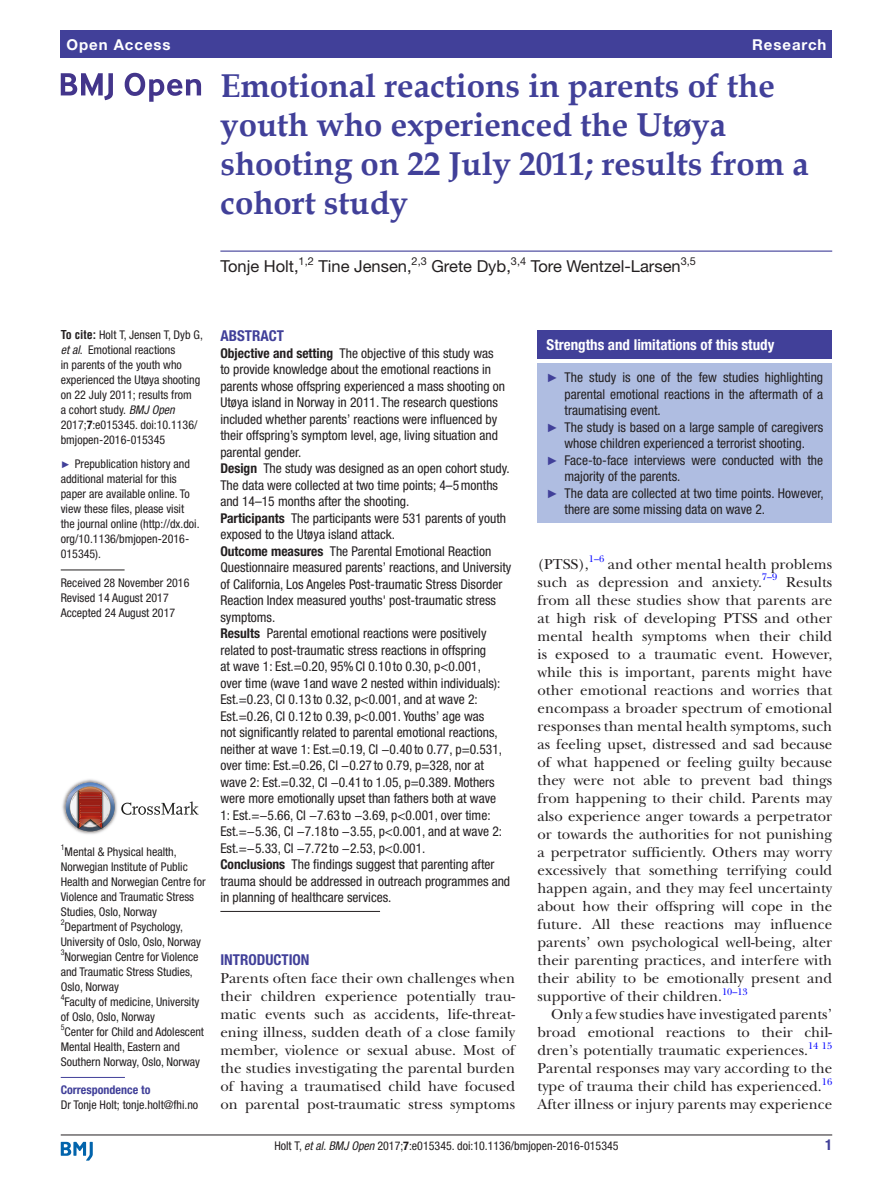
<style>
.page{position:relative;width:893px;height:1191px;background:#fff}
.page>*{position:absolute;margin:0;border:0;box-sizing:border-box;transform-origin:0 0}
.t1{font:700 33px/39px "Book Antiqua";color:#414099}
.t2{font:16.5px "Helvetica Neue LT Std";color:#231f20}
.t3{font:15px/18px "New Baskerville";color:#231f20;text-align:justify}
.t4{font:700 condensed 15px "Helvetica Neue LT Std";color:#fff}
.t5{font:700 condensed 15px "Helvetica Neue LT Std";color:#414099}
.t6{font:700 15px "Helvetica Neue LT Std";letter-spacing:.065em;color:#fff}
.t7{font:condensed 13.5px/16.5px "Helvetica Neue LT Std";color:#231f20}
.t8{font:condensed 12px/15px "Helvetica Neue LT Std";color:#231f20}
.t9{font:700 condensed 12px "Helvetica Neue LT Std";color:#414099}
.t10{font:10.95px "Helvetica Neue LT Std";color:#231f20}
.t11{font:9.9px "New Baskerville";color:#00f}
.t12{font:condensed 7.95px "Helvetica Neue LT Std";color:#231f20}
.s1{font-family:"Helvetica LT Std";font-weight:700}
.s2{font-style:italic}
.s3{font-weight:700}
.s4{font-family:"Arial";font-stretch:normal;font-size:9.75px;color:#414099}
.s5{font-family:"Arial";font-stretch:normal;font-size:12px;color:#414099}
</style>
<div class="page">
<hr style="left:61px;top:1134px;width:771px;height:1px;background:#231f20">
<svg style="left:61px;top:1141px;width:32px;height:19px"></svg>
<div style="left:61px;top:31px;width:771px;height:27px;background:#414099"></div>
<hr style="left:220px;top:911px;width:160px;height:1px;background:#231f20">
<hr style="left:220px;top:250px;width:612px;height:2px;background:#414099">
<hr style="left:61px;top:569px;width:64px;height:1px;background:#231f20">
<hr style="left:61px;top:1077px;width:64px;height:1px;background:#414099">
<svg style="left:61px;top:73px;width:52px;height:27px"></svg>
<svg style="left:125px;top:73px;width:76px;height:29px"></svg>
<img style="left:62px;top:779px;width:55px;height:55px">
<svg style="left:66px;top:782px;width:49px;height:49px"></svg>
<svg style="left:121px;top:801px;width:78px;height:13px"></svg>
<div style="left:538px;top:331px;width:294px;height:28px;background:#414099"></div>
<div style="left:538px;top:363px;width:294px;height:160px;background:#afbde1"></div>
<p class="t6" style="left:66px;top:35px;width:106px">Open Access</p>
<p class="t6" style="left:752px;top:35px;width:76px">Research</p>
<h1 class="t1" style="left:220px;top:66px;width:590px">Emotional reactions in parents of the youth who experienced the Utøya shooting on 22 July 2011; results from a cohort study</h1>
<p class="t2" style="left:220px;top:257px;width:80px">Tonje Holt,</p>
<p class="t10" style="left:299px;top:254px;width:17px">1,2</p>
<p class="t2" style="left:318px;top:257px;width:95px">Tine Jensen,</p>
<p class="t10" style="left:412px;top:254px;width:17px">2,3</p>
<p class="t2" style="left:431px;top:257px;width:81px">Grete Dyb,</p>
<p class="t10" style="left:511px;top:254px;width:17px">3,4</p>
<p class="t2" style="left:531px;top:257px;width:152px">Tore Wentzel-Larsen</p>
<p class="t10" style="left:681px;top:254px;width:17px">3,5</p>
<p class="t8" style="left:61px;top:327px;width:144px"><span class="s1">To cite:</span> Holt T, Jensen T, Dyb G, <span class="s2">et al</span>. Emotional reactions<br>in parents of the youth who experienced the Utøya shooting on 22 July 2011; results from<br>a cohort study. <span class="s2">BMJ Open<br></span>2017;<span class="s3">7</span>:e015345. doi:10.1136/ bmjopen-2016-015345</p>
<p class="t8" style="left:61px;top:456px;width:140px"><span class="s4">►</span> Prepublication history and additional material for this paper are available online. To view these files, please visit the journal online (http://dx.doi. org/10.1136/bmjopen-2016-<br>015345).</p>
<p class="t8" style="left:61px;top:575px;width:130px">Received 28 November 2016<br>Revised 14 August 2017<br>Accepted 24 August 2017</p>
<p class="t12" style="left:61px;top:843px;width:5px">1</p>
<p class="t8" style="left:61px;top:844px;width:146px;text-indent:4px">Mental &amp; Physical health,<br>Norwegian Institute of Public<br>Health and Norwegian Centre for<br>Violence and Traumatic Stress<br>Studies, Oslo, Norway</p>
<p class="t12" style="left:61px;top:918px;width:5px">2</p>
<p class="t8" style="left:61px;top:919px;width:142px;text-indent:4px">Department of Psychology,<br>University of Oslo, Oslo, Norway</p>
<p class="t12" style="left:61px;top:948px;width:5px">3</p>
<p class="t8" style="left:61px;top:949px;width:145px;text-indent:4px">Norwegian Centre for Violence and Traumatic Stress Studies,<br>Oslo, Norway<br><sup>4</sup>Faculty of medicine, University of Oslo, Oslo, Norway<br><sup>5</sup>Center for Child and Adolescent<br>Mental Health, Eastern and<br>Southern Norway, Oslo, Norway</p>
<p class="t9" style="left:61px;top:1082px;width:91px">Correspondence to</p>
<p class="t8" style="left:61px;top:1097px;width:139px">Dr Tonje Holt; tonje.holt@fhi.no</p>
<p class="t5" style="left:220px;top:327px;width:65px">Abstract</p>
<p class="t7" style="left:220px;top:345px;width:293px"><span class="s3">Objective and setting</span> The objective of this study was<br>to provide knowledge about the emotional reactions in parents whose offspring experienced a mass shooting on Utøya island in Norway in 2011. The research questions included whether parents’ reactions were influenced by their offspring’s symptom level, age, living situation and parental gender.<br><span class="s3">Design</span> The study was designed as an open cohort study.<br>The data were collected at two time points; 4–5months and 14–15 months after the shooting.<br><span class="s3">Participants</span> The participants were 531 parents of youth exposed to the Utøya island attack.<br><span class="s3">Outcome measures</span> The Parental Emotional Reaction Questionnaire measured parents’ reactions, and University of California, Los Angeles Post-traumatic Stress Disorder Reaction Index measured youths' post-traumatic stress symptoms.<br><span class="s3">Results</span> Parental emotional reactions were positively related to post-traumatic stress reactions in offspring<br>at wave 1: Est.=0.20, 95%CI 0.10 to 0.30, p&lt;0.001,<br>over time (wave 1and wave 2 nested within individuals):<br>Est.=0.23, CI 0.13 to 0.32, p&lt;0.001, and at wave 2:<br>Est.=0.26, CI 0.12 to 0.39, p&lt;0.001. Youths’ age was<br>not significantly related to parental emotional reactions, neither at wave 1: Est.=0.19, CI −0.40 to 0.77, p=0.531, over time: Est.=0.26, CI −0.27 to 0.79, p=328, nor at wave 2: Est.=0.32, CI −0.41 to 1.05, p=0.389. Mothers were more emotionally upset than fathers both at wave<br>1: Est.=−5.66, CI −7.63 to −3.69, p&lt;0.001, over time:<br>Est.=−5.36, CI −7.18 to −3.55, p&lt;0.001, and at wave 2:<br>Est.=−5.33, CI −7.72 to −2.53, p&lt;0.001.<br><span class="s3">Conclusions</span> The findings suggest that parenting after trauma should be addressed in outreach programmes and in planning of healthcare services.</p>
<p class="t5" style="left:220px;top:951px;width:91px">Introduction</p>
<p class="t3" style="left:220px;top:969px;width:296px">Parents often face their own challenges when their children experience potentially trau&shy;matic events such as accidents, life-threat&shy;ening illness, sudden death of a close family member, violence or sexual abuse. Most of the studies investigating the parental burden of having a traumatised child have focused on parental post-traumatic stress symptoms</p>
<p class="t4" style="left:547px;top:336px;width:229px">Strengths and limitations of this study</p>
<p class="t7" style="left:547px;top:369px;width:278px"><span class="s5">►</span> The study is one of the few studies highlighting</p>
<p class="t7" style="left:565px;top:385px;width:260px">parental emotional reactions in the aftermath of a</p>
<p class="t7" style="left:565px;top:402px;width:98px">traumatising event.</p>
<p class="t7" style="left:547px;top:418px;width:278px"><span class="s5">►</span> The study is based on a large sample of caregivers</p>
<p class="t7" style="left:565px;top:435px;width:242px">whose children experienced a terrorist shooting.</p>
<p class="t7" style="left:547px;top:451px;width:278px"><span class="s5">►</span> Face-to-face interviews were conducted with the</p>
<p class="t7" style="left:565px;top:468px;width:117px">majority of the parents.</p>
<p class="t7" style="left:547px;top:484px;width:279px"><span class="s5">►</span> The data are collected at two time points. However,</p>
<p class="t7" style="left:565px;top:501px;width:202px">there are some missing data on wave 2.</p>
<p class="t3" style="left:538px;top:555px;width:296px">(PTSS),<sup>1–6</sup> and other mental health problems such as depression and anxiety.</p>
<p class="t11" style="left:762px;top:571px;width:17px">7–9</p>
<p class="t3" style="left:538px;top:573px;width:296px;text-indent:249px">Results from all these studies show that parents are at high risk of developing PTSS and other mental health symptoms when their child is exposed to a traumatic event. However, while this is important, parents might have other emotional reactions and worries that encompass a broader spectrum of emotional responses than mental health symptoms, such as feeling upset, distressed and sad because of what happened or feeling guilty because they were not able to prevent bad things from happening to their child. Parents may also experience anger towards a perpetrator or towards the authorities for not punishing a perpetrator sufficiently. Others may worry excessively that something terrifying could happen again, and they may feel uncertainty about how their offspring will cope in the future. All these reactions may influence parents’ own psychological well-being, alter their parenting practices, and interfere with their ability to be emotionally present and supportive of their children.</p>
<p class="t11" style="left:722px;top:985px;width:27px">10–13</p>
<p class="t3" style="left:538px;top:1005px;width:296px;text-indent:14px">Only a few studies have investigated parents’ broad emotional reactions to their chil&shy;dren’s potentially traumatic experiences.</p>
<p class="t11" style="left:808px;top:1039px;width:26px">14 15</p>
<p class="t3" style="left:538px;top:1059px;width:296px">Parental responses may vary according to the type of trauma their child has experienced.</p>
<p class="t11" style="left:822px;top:1075px;width:12px">16</p>
<p class="t3" style="left:538px;top:1095px;width:296px">After illness or injury parents may experience</p>
<p class="t8" style="left:274px;top:1137px;width:346px">Holt T, <span class="s2">et al</span>. <span class="s2">BMJ Open</span> 2017;<span class="s3">7</span>:e015345. doi:10.1136/bmjopen-2016-015345</p>
<p class="t5" style="left:825px;top:1135px;width:9px">1</p>
</div>
